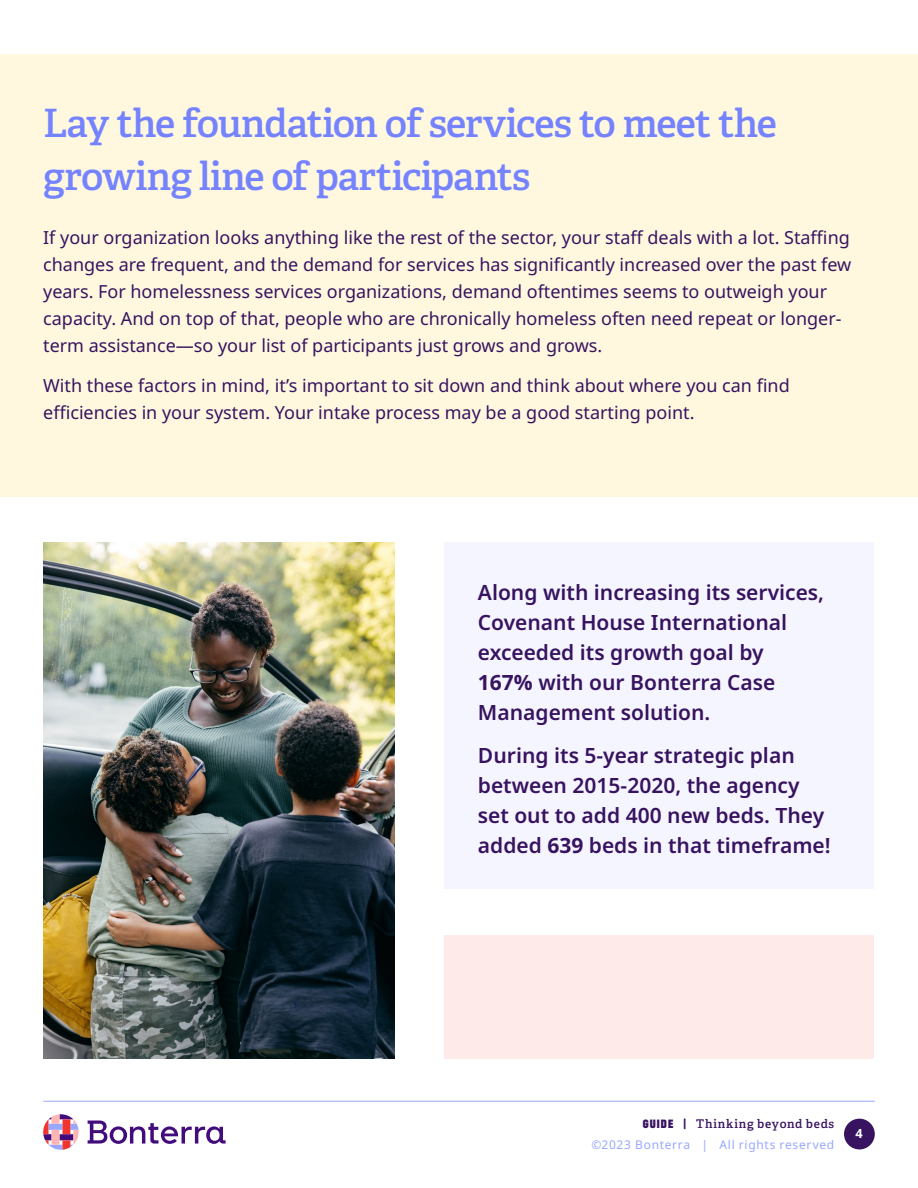
<style>
.page{position:relative;width:918px;height:1188px;background:#fff}
.page>*{position:absolute;margin:0;border:0;box-sizing:border-box;transform-origin:0 0}
.t1{font:600 39px/52.5px "Adelle";letter-spacing:-.025em;color:#7583ff}
.t2{font:600 21px/30px "Noto Sans";color:#381360}
.t3{font:18px/27px "Noto Sans";color:#381360}
.t4{font:700 12.6px "Noto Sans";color:#fff}
.t5{font:12px "Noto Sans";letter-spacing:.055em;color:#99a7ff}
.t6{font:600 12px "Adelle";letter-spacing:.06em;color:#381360}
.s1{font-weight:700}
.s2{font-family:"Recent Grotesk";font-weight:900}
.s3{font-family:"Recent Grotesk";font-weight:700}
</style>
<div class="page">
<svg style="left:88px;top:1121px;width:138px;height:23px"></svg>
<svg style="left:43px;top:1114px;width:36px;height:36px"></svg>
<hr style="left:43px;top:1101px;width:832px;height:1px;background:#99a7ff">
<div style="left:844px;top:1119px;width:31px;height:30px;background:#381360;border-radius:50%"></div>
<div style="left:0;top:54px;width:918px;height:443px;background:#fff8de"></div>
<div style="left:444px;top:542px;width:430px;height:346px;background:#f5f5ff"></div>
<img style="left:43px;top:542px;width:351px;height:516px">
<div style="left:444px;top:935px;width:430px;height:123px;background:#ffeaea"></div>
<h1 class="t1" style="left:43px;top:97px;width:735px">Lay the foundation of services to meet the growing line of participants</h1>
<p class="t3" style="left:43px;top:224px;width:810px">If your organization looks anything like the rest of the sector, your staff deals with a lot. Staffing changes are frequent, and the demand for services has significantly increased over the past few years. For homelessness services organizations, demand oftentimes seems to outweigh your capacity. And on top of that, people who are chronically homeless often need repeat or longer&shy;term assistance—so your list of participants just grows and grows.</p>
<p class="t3" style="left:43px;top:373px;width:748px">With these factors in mind, it’s important to sit down and think about where you can find efficiencies in your system. Your intake process may be a good starting point.</p>
<p class="t2" style="left:478px;top:578px;width:348px">Along with increasing its services,<br>Covenant House International exceeded its growth goal by<br><span class="s1">167%</span> with our Bonterra Case<br>Management solution.</p>
<p class="t2" style="left:478px;top:741px;width:354px">During its 5-year strategic plan between 2015-2020, the agency set out to add 400 new beds. They added <span class="s1">639</span> beds in that timeframe!</p>
<p class="t6" style="left:643px;top:1116px;width:193px"><span class="s2">GUIDE</span> <span class="s3">|</span> Thinking beyond beds</p>
<p class="t5" style="left:591px;top:1136px;width:244px">©2023 Bonterra | All rights reserved</p>
<p class="t4" style="left:855px;top:1124px;width:9px">4</p>
</div>
